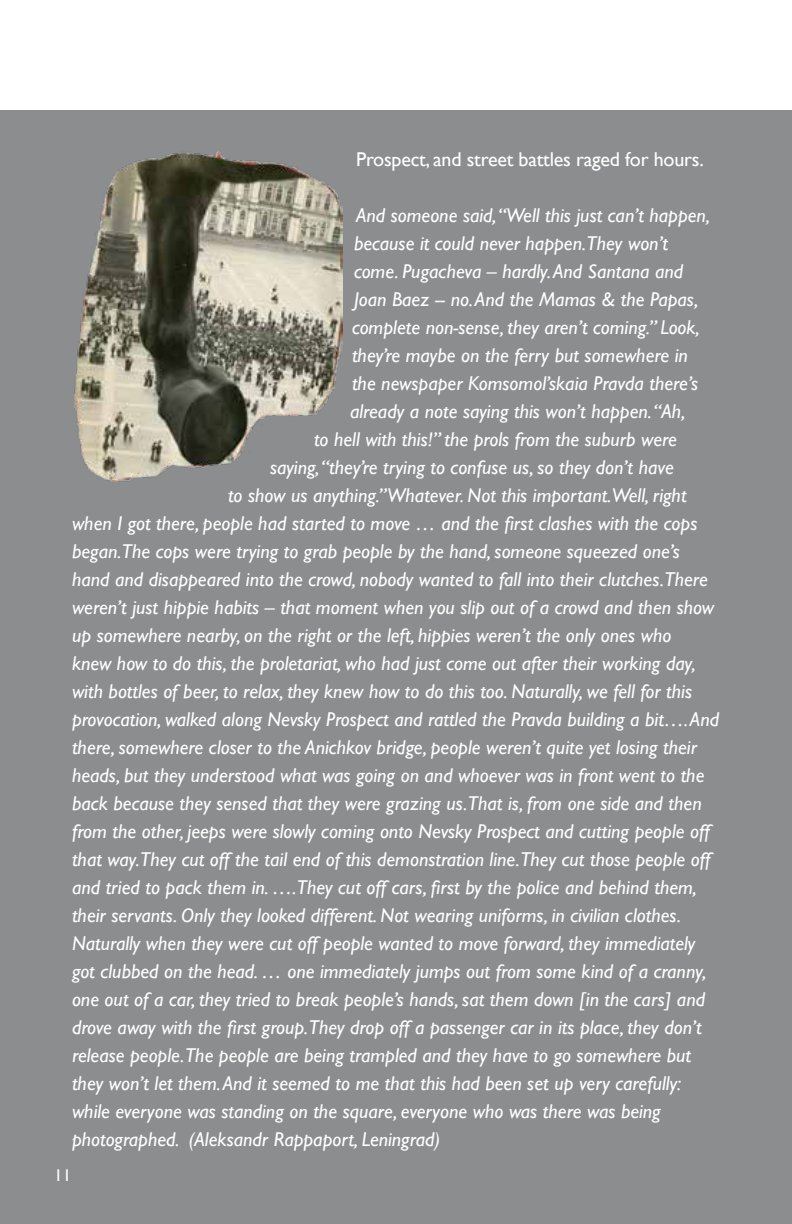
<style>
.page{position:relative;width:792px;height:1224px;background:#fff}
.page>*{position:absolute;margin:0;border:0;box-sizing:border-box;transform-origin:0 0}
.t1{font:italic 20px "Gill Sans";color:#fff}
.t2{font:20px "Gill Sans";letter-spacing:-.01em;color:#fff}
.t3{font:17px "Gill Sans";color:#fff}
</style>
<div class="page">
<div style="left:0;top:111px;width:792px;height:1113px;background:#8c8d8e"></div>
<img style="left:74px;top:152px;width:269px;height:329px">
<p class="t2" style="left:356px;top:147px;width:349px">Prospect, and street battles raged for hours.</p>
<p class="t1" style="left:356px;top:204px;width:355px">And someone said, “Well this just can’t happen,</p>
<p class="t1" style="left:354px;top:232px;width:316px">because it could never happen.They won’t</p>
<p class="t1" style="left:354px;top:260px;width:331px">come. Pugacheva – hardly. And Santana and</p>
<p class="t1" style="left:354px;top:288px;width:346px">Joan Baez -- no. And the Mamas &amp; the Papas,</p>
<p class="t1" style="left:352px;top:316px;width:349px">complete non-sense, they aren’t coming.” Look,</p>
<p class="t1" style="left:352px;top:344px;width:338px">they’re maybe on the ferry but somewhere in</p>
<p class="t1" style="left:352px;top:372px;width:348px">the newspaper Komsomol’skaia Pravda there’s</p>
<p class="t1" style="left:350px;top:400px;width:337px">already a note saying this won’t happen. “Ah,</p>
<p class="t1" style="left:314px;top:428px;width:365px">to hell with this!” the prols from the suburb were</p>
<p class="t1" style="left:270px;top:456px;width:405px">saying, “they’re trying to confuse us, so they don’t have</p>
<p class="t1" style="left:228px;top:484px;width:460px">to show us anything.” Whatever. Not this important.Well, right</p>
<p class="t1" style="left:72px;top:512px;width:627px">when I got there, people had started to move … and the first clashes with the cops</p>
<p class="t1" style="left:72px;top:540px;width:609px">began.The cops were trying to grab people by the hand, someone squeezed one’s</p>
<p class="t1" style="left:72px;top:568px;width:637px">hand and disappeared into the crowd, nobody wanted to fall into their clutches.There</p>
<p class="t1" style="left:72px;top:596px;width:644px">weren’t just hippie habits – that moment when you slip out of a crowd and then show</p>
<p class="t1" style="left:72px;top:624px;width:601px">up somewhere nearby, on the right or the left, hippies weren’t the only ones who</p>
<p class="t1" style="left:72px;top:652px;width:625px">knew how to do this, the proletariat, who had just come out after their working day,</p>
<p class="t1" style="left:72px;top:680px;width:622px">with bottles of beer, to relax, they knew how to do this too. Naturally, we fell for this</p>
<p class="t1" style="left:72px;top:708px;width:649px">provocation, walked along Nevsky Prospect and rattled the Pravda building a bit…. And</p>
<p class="t1" style="left:72px;top:736px;width:626px">there, somewhere closer to the Anichkov bridge, people weren’t quite yet losing their</p>
<p class="t1" style="left:72px;top:764px;width:634px">heads, but they understood what was going on and whoever was in front went to the</p>
<p class="t1" style="left:72px;top:792px;width:631px">back because they sensed that they were grazing us.That is, from one side and then</p>
<p class="t1" style="left:72px;top:820px;width:639px">from the other, jeeps were slowly coming onto Nevsky Prospect and cutting people off</p>
<p class="t1" style="left:72px;top:848px;width:640px">that way.They cut off the tail end of this demonstration line.They cut those people off</p>
<p class="t1" style="left:72px;top:876px;width:626px">and tried to pack them in. ….They cut off cars, first by the police and behind them,</p>
<p class="t1" style="left:72px;top:904px;width:611px">their servants. Only they looked different. Not wearing uniforms, in civilian clothes.</p>
<p class="t1" style="left:72px;top:932px;width:625px">Naturally when they were cut off people wanted to move forward, they immediately</p>
<p class="t1" style="left:72px;top:960px;width:636px">got clubbed on the head. … one immediately jumps out from some kind of a cranny,</p>
<p class="t1" style="left:72px;top:988px;width:635px">one out of a car, they tried to break people’s hands, sat them down [in the cars] and</p>
<p class="t1" style="left:72px;top:1016px;width:631px">drove away with the first group.They drop off a passenger car in its place, they don’t</p>
<p class="t1" style="left:72px;top:1044px;width:621px">release people.The people are being trampled and they have to go somewhere but</p>
<p class="t1" style="left:72px;top:1072px;width:611px">they won’t let them. And it seemed to me that this had been set up very carefully:</p>
<p class="t1" style="left:72px;top:1100px;width:590px">while everyone was standing on the square, everyone who was there was being</p>
<p class="t1" style="left:72px;top:1128px;width:370px">photographed. (Aleksandr Rappaport, Leningrad)</p>
<p class="t3" style="left:54px;top:1165px;width:18px">11</p>
</div>
